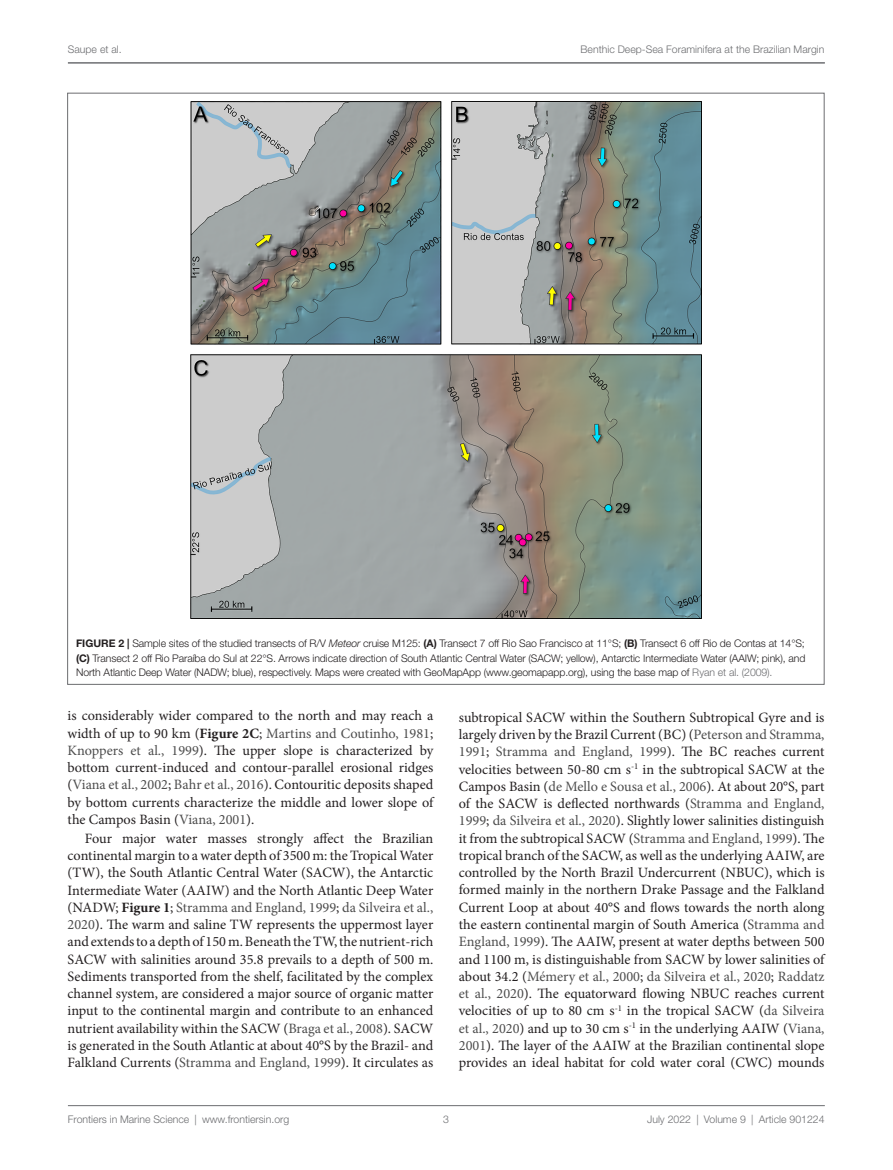
<style>
.page{position:relative;width:893px;height:1170px;background:#fff}
.page>*{position:absolute;margin:0;border:0;box-sizing:border-box;transform-origin:0 0}
.ParaIndent{font:14.25px/17.2px "Minion Pro";color:#231f20;text-align:justify}
.Para{font:14.25px/17.2px "Minion Pro";color:#231f20;text-align:justify}
.FigCaption{font:300 10.5px/14.2px "Helvetica Neue LT Std";letter-spacing:-.01em;color:#231f20;text-align:justify}
.t1{font:300 10.5px "Helvetica Neue LT Std";color:#6c6d70}
.s1{font-weight:700}
.s2{font-style:italic}
.s3{color:#6c6d70}
.s4{color:#4d4d4d}
</style>
<div class="page">
<hr style="left:68px;top:1105px;width:757px;height:1px;background:#6c6d70">
<hr style="left:68px;top:63px;width:757px;height:1px;background:#6c6d70">
<img style="left:191px;top:102px;width:510px;height:516px">
<p class="t1" style="left:68px;top:43px;width:55px">Saupe et al.</p>
<p class="t1" style="left:581px;top:43px;width:245px">Benthic Deep-Sea Foraminifera at the Brazilian Margin</p>
<p class="FigCaption" style="left:76px;top:636px;width:731px"><span class="s1">FIGURE 2 |</span> Sample sites of the studied transects of R/V <span class="s2">Meteor</span> cruise M125: <span class="s1">(A)</span> Transect 7 off Rio Sao Francisco at 11°S; <span class="s1">(B)</span> Transect 6 off Rio de Contas at 14°S; <span class="s1">(C)</span> Transect 2 off Rio Paraíba do Sul at 22°S. Arrows indicate direction of South Atlantic Central Water (SACW; yellow), Antarctic Intermediate Water (AAIW; pink), and North Atlantic Deep Water (NADW; blue), respectively. Maps were created with GeoMapApp (www.geomapapp.org), using the base map of <span class="s3">Ryan et al. (2009).</span></p>
<p class="Para" style="left:68px;top:707px;width:367px">is considerably wider compared to the north and may reach a width of up to 90 km (<span class="s1">Figure 2C</span>; <span class="s4">Martins and Coutinho, 1981</span>; <span class="s4">Knoppers et al., 1999</span>). The upper slope is characterized by bottom current-induced and contour-parallel erosional ridges (<span class="s4">Viana et al., 2002</span>; <span class="s4">Bahr et al., 2016</span>). Contouritic deposits shaped by bottom currents characterize the middle and lower slope of the Campos Basin (<span class="s4">Viana, 2001</span>).</p>
<p class="ParaIndent" style="left:68px;top:829px;width:367px;text-indent:17px">Four major water masses strongly affect the Brazilian continental margin to a water depth of 3500 m: the Tropical Water (TW), the South Atlantic Central Water (SACW), the Antarctic Intermediate Water (AAIW) and the North Atlantic Deep Water (NADW; <span class="s1">Figure 1</span>; <span class="s4">Stramma and England, 1999</span>; <span class="s4">da Silveira et al., 2020</span>). The warm and saline TW represents the uppermost layer and extends to a depth of 150 m. Beneath the TW, the nutrient-rich SACW with salinities around 35.8 prevails to a depth of 500 m.<br>Sediments transported from the shelf, facilitated by the complex channel system, are considered a major source of organic matter input to the continental margin and contribute to an enhanced nutrient availability within the SACW (<span class="s4">Braga et al., 2008</span>). SACW is generated in the South Atlantic at about 40°S by the Brazil- and Falkland Currents (<span class="s4">Stramma and England, 1999</span>). It circulates as</p>
<p class="ParaIndent" style="left:459px;top:708px;width:367px">subtropical SACW within the Southern Subtropical Gyre and is largely driven by the Brazil Current (BC) (<span class="s4">Peterson and Stramma, 1991</span>; <span class="s4">Stramma and England, 1999</span>). The BC reaches current velocities between 50-80 cm s<sup>-1</sup> in the subtropical SACW at the Campos Basin (<span class="s4">de Mello e Sousa et al., 2006</span>). At about 20°S, part of the SACW is deflected northwards (<span class="s4">Stramma and England, 1999</span>; <span class="s4">da Silveira et al., 2020</span>). Slightly lower salinities distinguish it from the subtropical SACW (<span class="s4">Stramma and England, 1999</span>). The tropical branch of the SACW, as well as the underlying AAIW, are controlled by the North Brazil Undercurrent (NBUC), which is formed mainly in the northern Drake Passage and the Falkland Current Loop at about 40°S and flows towards the north along the eastern continental margin of South America (<span class="s4">Stramma and England, 1999</span>). The AAIW, present at water depths between 500 and 1100 m, is distinguishable from SACW by lower salinities of about 34.2 (<span class="s4">Mémery et al., 2000</span>; <span class="s4">da Silveira et al., 2020</span>; <span class="s4">Raddatz et al., 2020</span>). The equatorward flowing NBUC reaches current velocities of up to 80 cm s<sup>-1</sup> in the tropical SACW (<span class="s4">da Silveira et al., 2020</span>) and up to 30 cm s<sup>-1</sup> in the underlying AAIW (<span class="s4">Viana, 2001</span>). The layer of the AAIW at the Brazilian continental slope provides an ideal habitat for cold water coral (CWC) mounds</p>
<p class="t1" style="left:68px;top:1112px;width:223px">Frontiers in Marine Science | www.frontiersin.org</p>
<p class="t1" style="left:443px;top:1112px;width:7px">3</p>
<p class="t1" style="left:647px;top:1112px;width:179px">July 2022 | Volume 9 | Article 901224</p>
</div>
